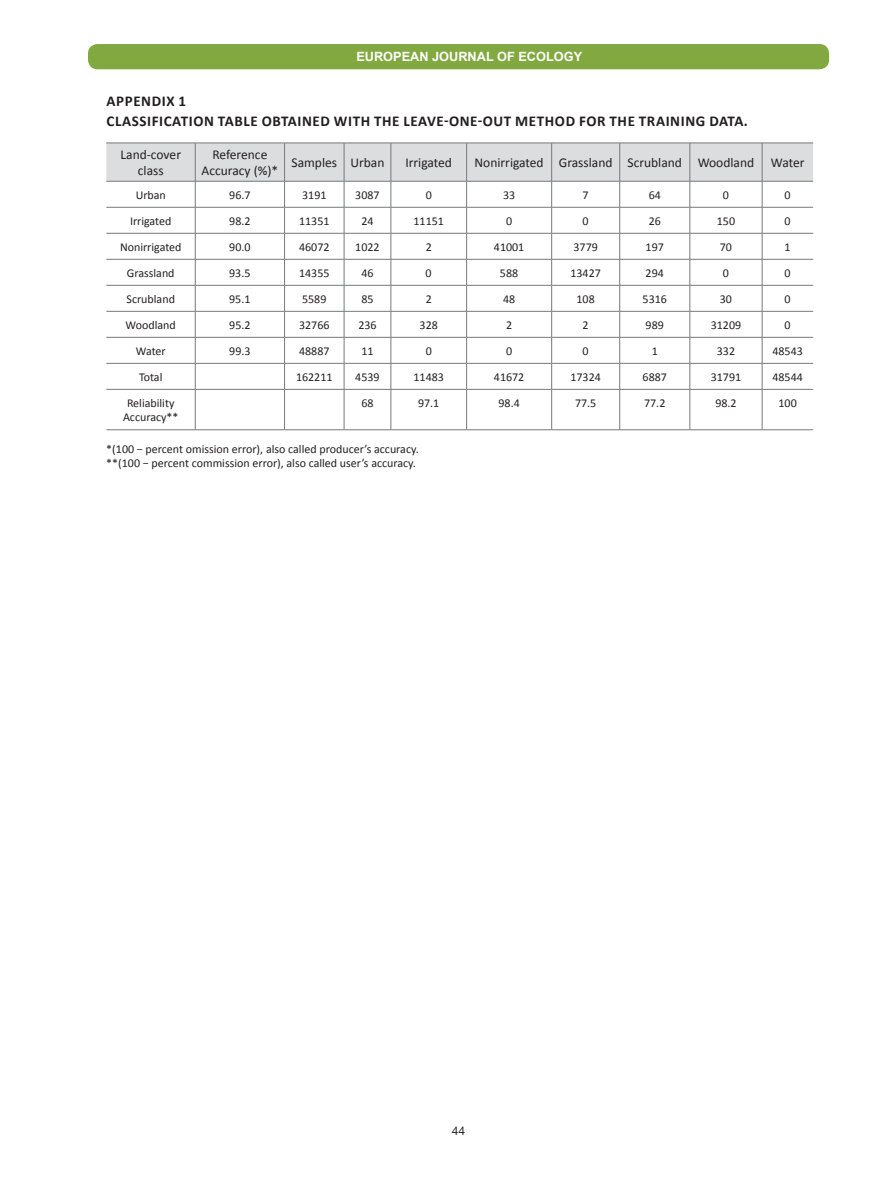
<style>
.page{position:relative;width:893px;height:1178px;background:#fff}
.page>*{position:absolute;margin:0;border:0;box-sizing:border-box;transform-origin:0 0}
.t1{font:700 15px/19.5px "Calibri";letter-spacing:.04em;color:#231f20}
.t2{font:13.5px/16.2px "Calibri";color:#231f20;text-align:center}
.t3{font:700 12.75px "Arial";color:#fff}
.t4{font:12px/14.4px "Calibri";color:#231f20;text-align:center}
.t5{font:12px "Helvetica Neue";color:#231f20}
</style>
<div class="page">
<div style="left:87px;top:43px;width:743px;height:27px;background:#81a940;border-radius:10px"></div>
<div style="left:86px;top:43px;width:745px;height:28px;border:2px solid #fff;border-radius:10px"></div>
<svg style="left:106px;top:143px;width:707px;height:246px"></svg>
<hr style="left:106px;top:389px;width:89px;height:1px;background:#76787b">
<hr style="left:195px;top:389px;width:90px;height:1px;background:#76787b">
<hr style="left:195px;top:389px;width:1px;height:41px;background:#76787b">
<hr style="left:285px;top:389px;width:59px;height:1px;background:#76787b">
<hr style="left:284px;top:389px;width:1px;height:41px;background:#76787b">
<hr style="left:344px;top:389px;width:47px;height:1px;background:#76787b">
<hr style="left:344px;top:389px;width:1px;height:41px;background:#76787b">
<hr style="left:391px;top:389px;width:76px;height:1px;background:#76787b">
<hr style="left:391px;top:389px;width:1px;height:41px;background:#76787b">
<hr style="left:467px;top:389px;width:85px;height:1px;background:#76787b">
<hr style="left:466px;top:389px;width:1px;height:41px;background:#76787b">
<hr style="left:552px;top:389px;width:68px;height:1px;background:#76787b">
<hr style="left:551px;top:389px;width:1px;height:41px;background:#76787b">
<hr style="left:620px;top:389px;width:70px;height:1px;background:#76787b">
<hr style="left:619px;top:389px;width:1px;height:41px;background:#76787b">
<hr style="left:690px;top:389px;width:72px;height:1px;background:#76787b">
<hr style="left:690px;top:389px;width:1px;height:41px;background:#76787b">
<hr style="left:762px;top:389px;width:51px;height:1px;background:#76787b">
<hr style="left:762px;top:389px;width:1px;height:41px;background:#76787b">
<hr style="left:106px;top:429px;width:89px;height:1px;background:#76787b">
<hr style="left:195px;top:429px;width:90px;height:1px;background:#76787b">
<hr style="left:285px;top:429px;width:59px;height:1px;background:#76787b">
<hr style="left:344px;top:429px;width:47px;height:1px;background:#76787b">
<hr style="left:391px;top:429px;width:76px;height:1px;background:#76787b">
<hr style="left:467px;top:429px;width:85px;height:1px;background:#76787b">
<hr style="left:552px;top:429px;width:68px;height:1px;background:#76787b">
<hr style="left:620px;top:429px;width:70px;height:1px;background:#76787b">
<hr style="left:690px;top:429px;width:72px;height:1px;background:#76787b">
<hr style="left:762px;top:429px;width:51px;height:1px;background:#76787b">
<p class="t3" style="left:356px;top:48px;width:227px">EUROPEAN JOURNAL OF ECOLOGY</p>
<p class="t1" style="left:107px;top:91px;width:643px">APPENDIX 1<br>CLASSIFICATION TABLE OBTAINED WITH THE LEAVE-ONE-OUT METHOD FOR THE TRAINING DATA.</p>
<p class="t2" style="left:121px;top:146px;width:62px">Land-cover class</p>
<p class="t2" style="left:202px;top:146px;width:78px">Reference<br>Accuracy (%)*</p>
<p class="t2" style="left:291px;top:155px;width:94px">Samples Urban</p>
<p class="t2" style="left:405px;top:155px;width:48px">Irrigated</p>
<p class="t2" style="left:475px;top:155px;width:331px">Nonirrigated Grassland Scrubland Woodland Water</p>
<p class="t4" style="left:136px;top:188px;width:32px">Urban</p>
<p class="t4" style="left:229px;top:188px;width:23px">96.7</p>
<p class="t4" style="left:302px;top:188px;width:26px">3191</p>
<p class="t4" style="left:355px;top:188px;width:26px">3087</p>
<p class="t4" style="left:426px;top:188px;width:8px">0</p>
<p class="t4" style="left:503px;top:188px;width:14px">33</p>
<p class="t4" style="left:583px;top:188px;width:8px">7</p>
<p class="t4" style="left:649px;top:188px;width:14px">64</p>
<p class="t4" style="left:723px;top:188px;width:8px">0</p>
<p class="t4" style="left:785px;top:188px;width:8px">0</p>
<p class="t4" style="left:130px;top:214px;width:43px">Irrigated</p>
<p class="t4" style="left:229px;top:214px;width:23px">98.2</p>
<p class="t4" style="left:299px;top:214px;width:32px">11351</p>
<p class="t4" style="left:361px;top:214px;width:14px">24</p>
<p class="t4" style="left:413px;top:214px;width:32px">11151</p>
<p class="t4" style="left:506px;top:214px;width:8px">0</p>
<p class="t4" style="left:583px;top:214px;width:8px">0</p>
<p class="t4" style="left:649px;top:214px;width:14px">26</p>
<p class="t4" style="left:717px;top:214px;width:20px">150</p>
<p class="t4" style="left:785px;top:214px;width:8px">0</p>
<p class="t4" style="left:120px;top:240px;width:63px">Nonirrigated</p>
<p class="t4" style="left:229px;top:240px;width:23px">90.0</p>
<p class="t4" style="left:299px;top:240px;width:32px">46072</p>
<p class="t4" style="left:355px;top:240px;width:26px">1022</p>
<p class="t4" style="left:426px;top:240px;width:8px">2</p>
<p class="t4" style="left:494px;top:240px;width:32px">41001</p>
<p class="t4" style="left:573px;top:240px;width:26px">3779</p>
<p class="t4" style="left:646px;top:240px;width:20px">197</p>
<p class="t4" style="left:720px;top:240px;width:14px">70</p>
<p class="t4" style="left:785px;top:240px;width:8px">1</p>
<p class="t4" style="left:127px;top:266px;width:49px">Grassland</p>
<p class="t4" style="left:229px;top:266px;width:23px">93.5</p>
<p class="t4" style="left:299px;top:266px;width:32px">14355</p>
<p class="t4" style="left:361px;top:266px;width:14px">46</p>
<p class="t4" style="left:426px;top:266px;width:8px">0</p>
<p class="t4" style="left:500px;top:266px;width:20px">588</p>
<p class="t4" style="left:570px;top:266px;width:32px">13427</p>
<p class="t4" style="left:646px;top:266px;width:20px">294</p>
<p class="t4" style="left:723px;top:266px;width:8px">0</p>
<p class="t4" style="left:784px;top:266px;width:8px">0</p>
<p class="t4" style="left:126px;top:292px;width:50px">Scrubland</p>
<p class="t4" style="left:229px;top:292px;width:23px">95.1</p>
<p class="t4" style="left:302px;top:292px;width:26px">5589</p>
<p class="t4" style="left:361px;top:292px;width:14px">85</p>
<p class="t4" style="left:426px;top:292px;width:8px">2</p>
<p class="t4" style="left:503px;top:292px;width:14px">48</p>
<p class="t4" style="left:576px;top:292px;width:20px">108</p>
<p class="t4" style="left:643px;top:292px;width:26px">5316</p>
<p class="t4" style="left:720px;top:292px;width:14px">30</p>
<p class="t4" style="left:785px;top:292px;width:8px">0</p>
<p class="t4" style="left:126px;top:318px;width:52px">Woodland</p>
<p class="t4" style="left:229px;top:318px;width:23px">95.2</p>
<p class="t4" style="left:299px;top:318px;width:32px">32766</p>
<p class="t4" style="left:358px;top:318px;width:20px">236</p>
<p class="t4" style="left:420px;top:318px;width:20px">328</p>
<p class="t4" style="left:506px;top:318px;width:8px">2</p>
<p class="t4" style="left:583px;top:318px;width:8px">2</p>
<p class="t4" style="left:646px;top:318px;width:20px">989</p>
<p class="t4" style="left:711px;top:318px;width:32px">31209</p>
<p class="t4" style="left:785px;top:318px;width:8px">0</p>
<p class="t4" style="left:136px;top:344px;width:31px">Water</p>
<p class="t4" style="left:229px;top:344px;width:23px">99.3</p>
<p class="t4" style="left:299px;top:344px;width:32px">48887</p>
<p class="t4" style="left:361px;top:344px;width:14px">11</p>
<p class="t4" style="left:426px;top:344px;width:8px">0</p>
<p class="t4" style="left:506px;top:344px;width:8px">0</p>
<p class="t4" style="left:583px;top:344px;width:8px">0</p>
<p class="t4" style="left:652px;top:344px;width:8px">1</p>
<p class="t4" style="left:717px;top:344px;width:20px">332</p>
<p class="t4" style="left:772px;top:344px;width:32px">48543</p>
<p class="t4" style="left:139px;top:370px;width:25px">Total</p>
<p class="t4" style="left:296px;top:370px;width:38px">162211</p>
<p class="t4" style="left:355px;top:370px;width:26px">4539</p>
<p class="t4" style="left:413px;top:370px;width:32px">11483</p>
<p class="t4" style="left:494px;top:370px;width:32px">41672</p>
<p class="t4" style="left:570px;top:370px;width:32px">17324</p>
<p class="t4" style="left:643px;top:370px;width:26px">6887</p>
<p class="t4" style="left:711px;top:370px;width:32px">31791</p>
<p class="t4" style="left:772px;top:370px;width:32px">48544</p>
<p class="t4" style="left:123px;top:396px;width:57px">Reliability<br>Accuracy**</p>
<p class="t4" style="left:361px;top:396px;width:14px">68</p>
<p class="t4" style="left:418px;top:396px;width:23px">97.1</p>
<p class="t4" style="left:498px;top:396px;width:23px">98.4</p>
<p class="t4" style="left:575px;top:396px;width:23px">77.5</p>
<p class="t4" style="left:644px;top:396px;width:23px">77.2</p>
<p class="t4" style="left:715px;top:396px;width:23px">98.2</p>
<p class="t4" style="left:778px;top:396px;width:20px">100</p>
<p class="t4" style="left:106px;top:442px;width:314px;text-align:left">*(100 − percent omission error), also called producer’s accuracy. **(100 − percent commission error), also called user’s accuracy.</p>
<p class="t5" style="left:452px;top:1122px;width:15px">44</p>
</div>
